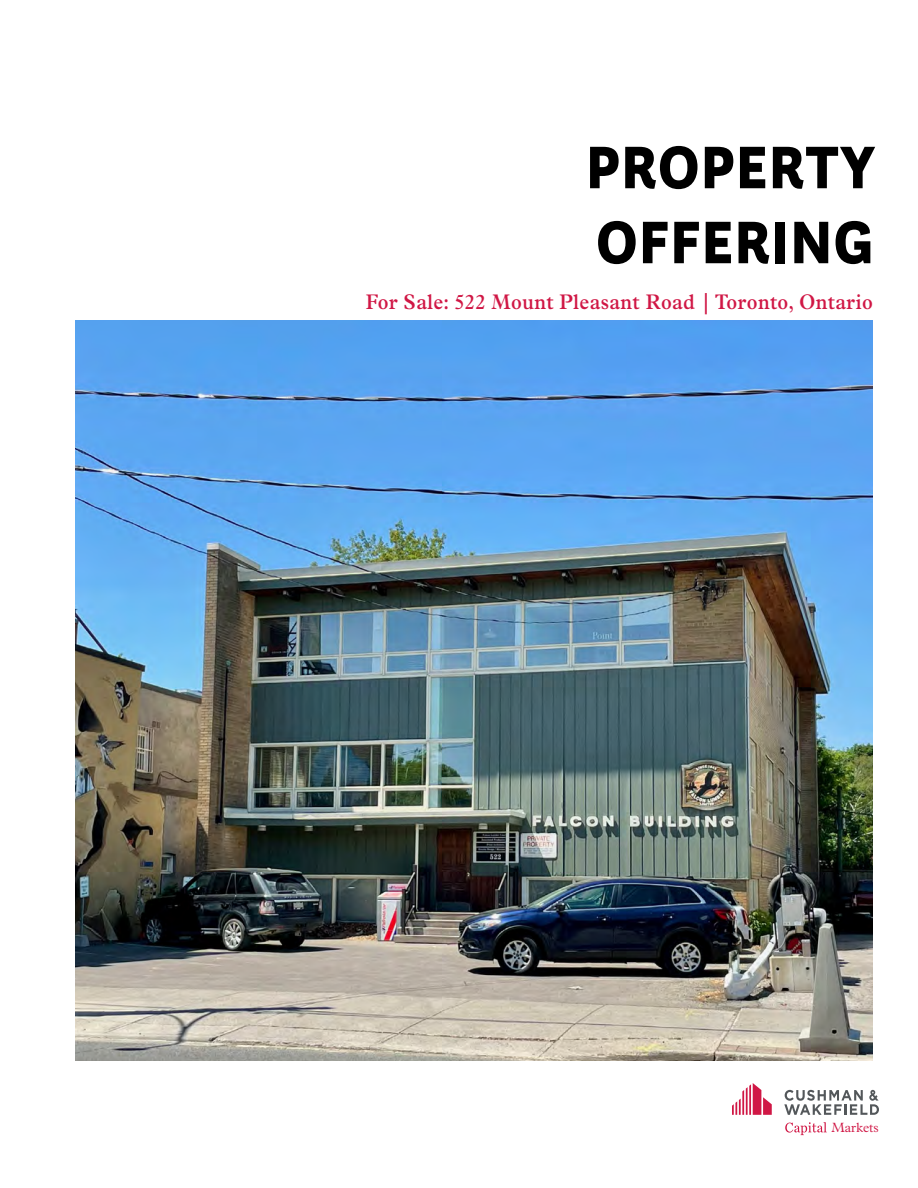
<style>
.page{position:relative;width:918px;height:1188px;background:#fff}
.page>*{position:absolute;margin:0;border:0;box-sizing:border-box;transform-origin:0 0}
.t1{font:900 62.7px/75px "Questa Sans";letter-spacing:.025em;color:#000;scale:.91 1}
.t2{font:600 21.3px "Plantin MT Pro";letter-spacing:.02em;color:#d01745;scale:.9 1}
.t3{font:300 13.5px "Plantin MT Pro";color:#d01745}
</style>
<div class="page">
<svg style="left:732px;top:1083px;width:40px;height:32px"></svg>
<svg style="left:784px;top:1090px;width:95px;height:25px"></svg>
<svg style="left:785px;top:1122px;width:42px;height:13px"></svg>
<img style="left:75px;top:321px;width:798px;height:739px">
<h1 class="t1" style="left:586px;top:129px;width:319px">PROPERTY<br>OFFERING</h1>
<p class="t2" style="left:366px;top:289px;width:565px">For Sale: 522 Mount Pleasant Road | Toronto, Ontario</p>
<p class="t3" style="left:831px;top:1119px;width:49px">Markets</p>
</div>
